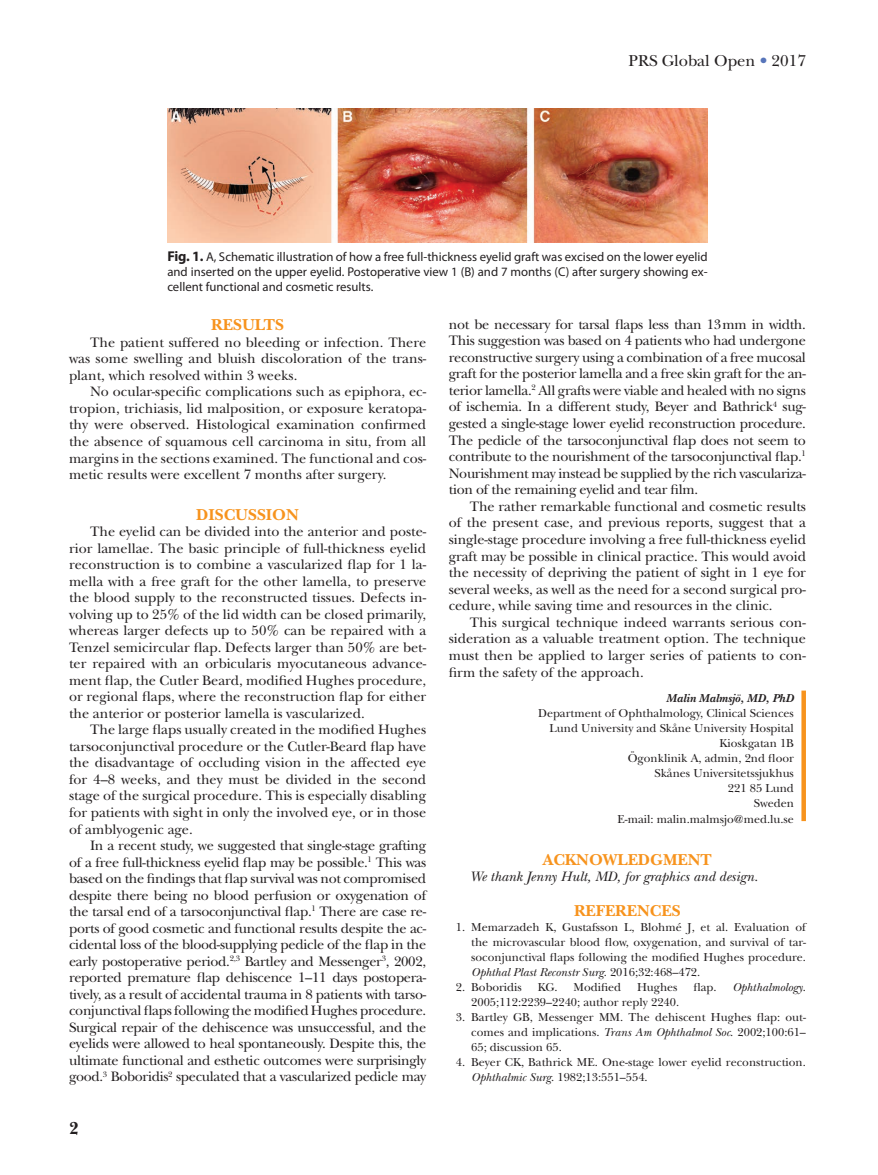
<style>
.page{position:relative;width:878px;height:1175px;background:#fff}
.page>*{position:absolute;margin:0;border:0;box-sizing:border-box;transform-origin:0 0}
.t1{font:700 18px "New Baskerville";color:#231f20}
.t2{font:700 16.5px "New Baskerville";color:#f7931d}
.t3{font:16.5px "New Baskerville";color:#231f20}
.t4{font:14.25px/16.5px "New Baskerville";color:#231f20;text-align:justify}
.t5{font:italic 14.25px "New Baskerville";color:#231f20}
.t6{font:12.75px/15px "Myriad Pro";color:#231f20;text-align:justify}
.t7{font:12px/15px "New Baskerville";color:#231f20;text-align:justify}
.t8{font:italic 700 12px "New Baskerville";color:#231f20}
.t9{font:italic 12px "New Baskerville";color:#231f20}
.s1{color:#5775ba}
.s2{font-weight:700;font-size:14.25px}
.s3{font-style:italic}
.s4{font-style:normal}
</style>
<div class="page">
<div style="left:801px;top:690px;width:5px;height:131px;background:#f7931d"></div>
<img style="left:167px;top:108px;width:540px;height:135px">
<p class="t3" style="left:628px;top:51px;width:179px">PRS Global Open <span class="s1">•</span> 2017</p>
<p class="t6" style="left:167px;top:249px;width:542px"><span class="s2">Fig. 1.</span> A, Schematic illustration of how a free full-thickness eyelid graft was excised on the lower eyelid and inserted on the upper eyelid. Postoperative view 1 (B) and 7 months (C) after surgery showing ex&shy;cellent functional and cosmetic results.</p>
<p class="t2" style="left:211px;top:315px;width:74px">RESULTS</p>
<p class="t4" style="left:69px;top:334px;width:359px;text-indent:21px">The patient suffered no bleeding or infection. There was some swelling and bluish discoloration of the trans&shy;plant, which resolved within 3 weeks.</p>
<p class="t4" style="left:69px;top:383px;width:359px;text-indent:21px">No ocular-specific complications such as epiphora, ec&shy;tropion, trichiasis, lid malposition, or exposure keratopa&shy;thy were observed. Histological examination confirmed the absence of squamous cell carcinoma in situ, from all margins in the sections examined. The functional and cos&shy;metic results were excellent 7 months after surgery.</p>
<p class="t2" style="left:196px;top:504px;width:104px">DISCUSSION</p>
<p class="t4" style="left:69px;top:523px;width:359px;text-indent:21px">The eyelid can be divided into the anterior and poste&shy;rior lamellae. The basic principle of full-thickness eyelid reconstruction is to combine a vascularized flap for 1 la&shy;mella with a free graft for the other lamella, to preserve the blood supply to the reconstructed tissues. Defects in&shy;volving up to 25% of the lid width can be closed primarily, whereas larger defects up to 50% can be repaired with a Tenzel semicircular flap. Defects larger than 50% are bet&shy;ter repaired with an orbicularis myocutaneous advance&shy;ment flap, the Cutler Beard, modified Hughes procedure, or regional flaps, where the reconstruction flap for either the anterior or posterior lamella is vascularized.</p>
<p class="t4" style="left:69px;top:721px;width:359px;text-indent:21px">The large flaps usually created in the modified Hughes tarsoconjunctival procedure or the Cutler-Beard flap have the disadvantage of occluding vision in the affected eye for 4–8 weeks, and they must be divided in the second stage of the surgical procedure. This is especially disabling for patients with sight in only the involved eye, or in those of amblyogenic age.</p>
<p class="t4" style="left:69px;top:837px;width:359px;text-indent:21px">In a recent study, we suggested that single-stage grafting of a free full-thickness eyelid flap may be possible.<sup>1</sup> This was based on the findings that flap survival was not compromised despite there being no blood perfusion or oxygenation of the tarsal end of a tarsoconjunctival flap.<sup>1</sup> There are case re&shy;ports of good cosmetic and functional results despite the ac&shy;cidental loss of the blood-supplying pedicle of the flap in the early postoperative period.<sup>2,3</sup> Bartley and Messenger<sup>3</sup>, 2002, reported premature flap dehiscence 1–11 days postopera&shy;tively, as a result of accidental trauma in 8 patients with tarso&shy;conjunctival flaps following the modified Hughes procedure.<br>Surgical repair of the dehiscence was unsuccessful, and the eyelids were allowed to heal spontaneously. Despite this, the ultimate functional and esthetic outcomes were surprisingly good.<sup>3</sup> Boboridis<sup>2</sup> speculated that a vascularized pedicle may</p>
<p class="t1" style="left:69px;top:1118px;width:11px">2</p>
<p class="t4" style="left:448px;top:316px;width:359px">not be necessary for tarsal flaps less than 13mm in width.<br>This suggestion was based on 4 patients who had undergone reconstructive surgery using a combination of a free mucosal graft for the posterior lamella and a free skin graft for the an&shy;terior lamella.<sup>2</sup> All grafts were viable and healed with no signs of ischemia. In a different study, Beyer and Bathrick<sup>4</sup> sug&shy;gested a single-stage lower eyelid reconstruction procedure.<br>The pedicle of the tarsoconjunctival flap does not seem to contribute to the nourishment of the tarsoconjunctival flap.<sup>1<br></sup>Nourishment may instead be supplied by the rich vasculariza&shy;tion of the remaining eyelid and tear film.</p>
<p class="t4" style="left:448px;top:498px;width:359px;text-indent:21px">The rather remarkable functional and cosmetic results of the present case, and previous reports, suggest that a single-stage procedure involving a free full-thickness eyelid graft may be possible in clinical practice. This would avoid the necessity of depriving the patient of sight in 1 eye for several weeks, as well as the need for a second surgical pro&shy;cedure, while saving time and resources in the clinic.</p>
<p class="t4" style="left:448px;top:614px;width:359px;text-indent:21px">This surgical technique indeed warrants serious con&shy;sideration as a valuable treatment option. The technique must then be applied to larger series of patients to con&shy;firm the safety of the approach.</p>
<p class="t8" style="left:666px;top:691px;width:129px">Malin Malmsjö, MD, PhD</p>
<p class="t7" style="left:538px;top:705px;width:257px;text-align:right">Department of Ophthalmology, Clinical Sciences<br>Lund University and Skåne University Hospital<br>Kioskgatan 1B<br>Ögonklinik A, admin, 2nd floor<br>Skånes Universitetssjukhus<br>221 85 Lund<br>Sweden<br>E-mail: malin.malmsjo@med.lu.se</p>
<p class="t2" style="left:543px;top:849px;width:170px">ACKNOWLEDGMENT</p>
<p class="t5" style="left:470px;top:868px;width:290px">We thank Jenny Hult, MD, for graphics and design.</p>
<p class="t2" style="left:574px;top:900px;width:108px">REFERENCES</p>
<p class="t7" style="left:471px;top:919px;width:336px;text-indent:-15px">1. Memarzadeh K, Gustafsson L, Blohmé J, et al. Evaluation of the microvascular blood flow, oxygenation, and survival of tar&shy;soconjunctival flaps following the modified Hughes procedure.<br><span class="s3">Ophthal Plast Reconstr Surg</span>. 2016;32:468–472.</p>
<p class="t7" style="left:456px;top:979px;width:67px">2. Boboridis</p>
<p class="t7" style="left:537px;top:979px;width:85px">KG. Modified</p>
<p class="t7" style="left:637px;top:979px;width:42px">Hughes</p>
<p class="t7" style="left:693px;top:979px;width:25px">flap.</p>
<p class="t9" style="left:732px;top:980px;width:75px">Ophthalmology<span class="s4">.</span></p>
<p class="t7" style="left:471px;top:994px;width:209px">2005;112:2239–2240; author reply 2240.</p>
<p class="t7" style="left:471px;top:1009px;width:336px;text-indent:-15px">3. Bartley GB, Messenger MM. The dehiscent Hughes flap: out&shy;comes and implications. <span class="s3">Trans Am Ophthalmol Soc</span>. 2002;100:61– 65; discussion 65.</p>
<p class="t7" style="left:471px;top:1055px;width:336px;text-indent:-15px">4. Beyer CK, Bathrick ME. One-stage lower eyelid reconstruction.<br><span class="s3">Ophthalmic Surg</span>. 1982;13:551–554.</p>
</div>
